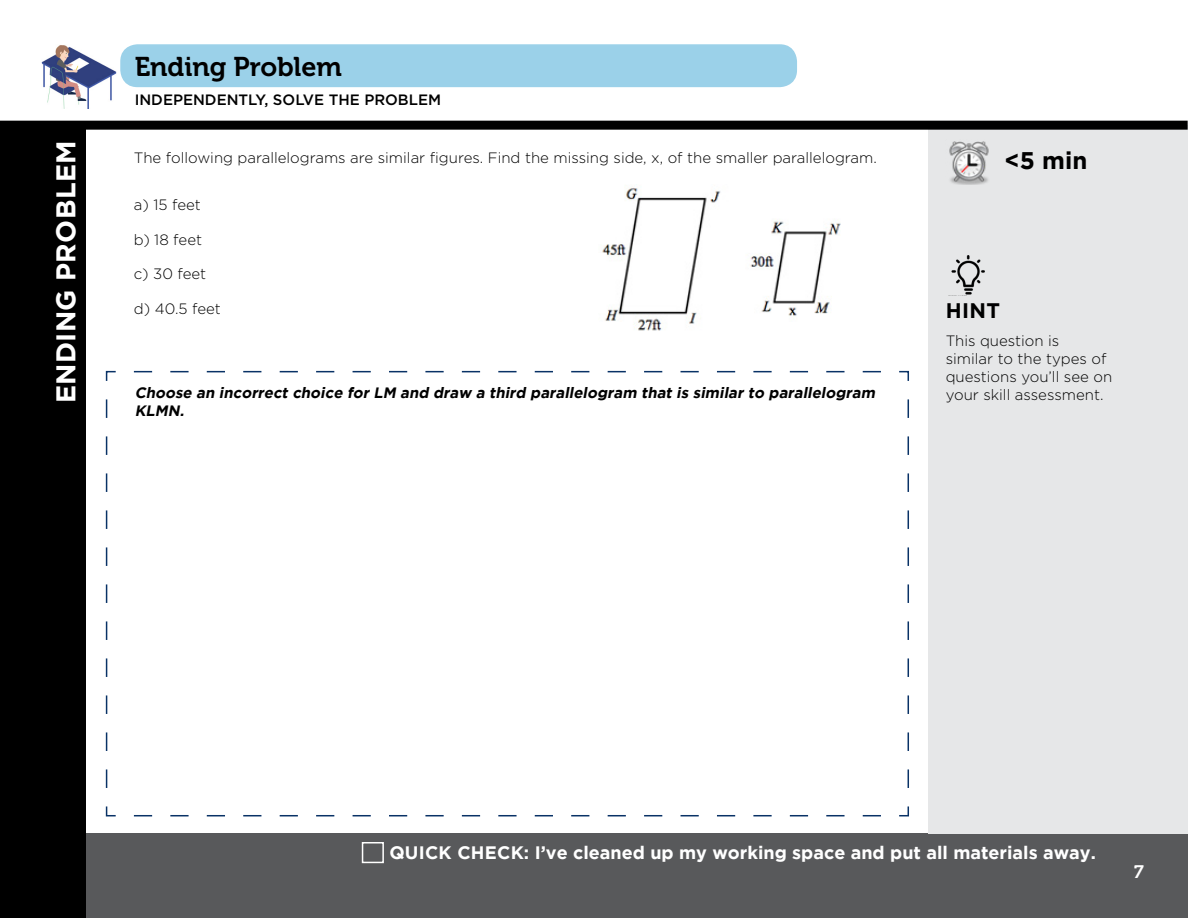
<style>
.page{position:relative;width:1188px;height:918px;background:#fff}
.page>*{position:absolute;margin:0;border:0;box-sizing:border-box;transform-origin:0 0}
.t1{font:27px "Museo 700";color:#000}
.t2{font:700 27px "Gotham";letter-spacing:.015em;color:#fff}
.t3{font:700 24px "Gotham";color:#000}
.t4{font:700 21px "Gotham";color:#000}
.t5{font:700 18px "Gotham";color:#fff}
.t6{font:18px "Museo 700";color:#fff}
.t7{font:300 15px/18px "Gotham";color:#000}
.t8{font:italic 700 15px/18px "Gotham";color:#000}
.t9{font:500 15px "Gotham";color:#000}
</style>
<div class="page">
<div style="left:0;top:833px;width:1188px;height:85px;background:#58595b"></div>
<svg style="left:105px;top:370px;width:804px;height:447px"></svg>
<div style="left:928px;top:125px;width:260px;height:708px;background:#e6e7e8"></div>
<div style="left:121px;top:45px;width:675px;height:41px;background:#9bd1e9;border-radius:16px"></div>
<div style="left:120px;top:44px;width:677px;height:43px;border:2px solid #2199ce;border-radius:16px"></div>
<img style="left:41px;top:45px;width:75px;height:64px">
<div style="left:0;top:121px;width:85px;height:797px;background:#000"></div>
<div style="left:0;top:121px;width:1188px;height:9px;background:#000"></div>
<img style="left:949px;top:141px;width:40px;height:43px">
<div style="left:362px;top:842px;width:22px;height:21px;border:2px solid #fff"></div>
<img style="left:951px;top:255px;width:34px;height:40px">
<img style="left:602px;top:184px;width:239px;height:147px">
<h1 class="t1" style="left:135px;top:52px;width:209px">Ending Problem</h1>
<p class="t9" style="left:135px;top:90px;width:308px">INDEPENDENTLY, SOLVE THE PROBLEM</p>
<h1 class="t2" style="left:50px;top:403px;width:264px;rotate:-90deg">ENDING PROBLEM</h1>
<p class="t7" style="left:134px;top:148px;width:744px">The following parallelograms are similar figures. Find the missing side, x, of the smaller parallelogram.</p>
<p class="t7" style="left:134px;top:196px;width:68px">a) 15 feet</p>
<p class="t7" style="left:134px;top:230px;width:70px">b) 18 feet</p>
<p class="t7" style="left:134px;top:265px;width:74px">c) 30 feet</p>
<p class="t7" style="left:134px;top:299px;width:88px">d) 40.5 feet</p>
<p class="t8" style="left:135px;top:383px;width:745px">Choose an incorrect choice for LM and draw a third parallelogram that is similar to parallelogram<br>KLMN.</p>
<h2 class="t3" style="left:1005px;top:147px;width:84px">&lt;5 min</h2>
<h3 class="t4" style="left:946px;top:298px;width:56px">HINT</h3>
<p class="t7" style="left:946px;top:331px;width:168px">This question is<br>similar to the types of questions you’ll see on your skill assessment.</p>
<p class="t5" style="left:389px;top:843px;width:708px">QUICK CHECK: I’ve cleaned up my working space and put all materials away.</p>
<p class="t6" style="left:1134px;top:861px;width:11px">7</p>
</div>
